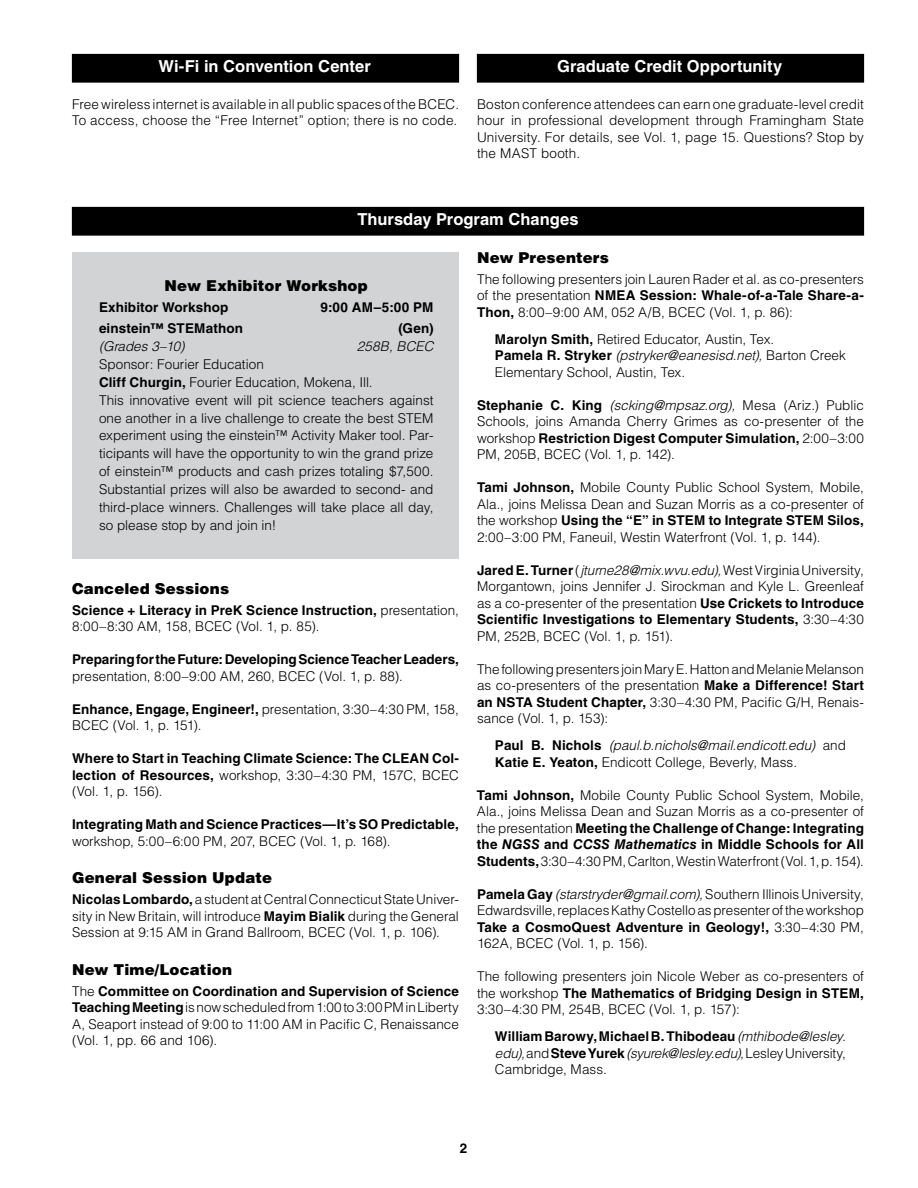
<style>
.page{position:relative;width:918px;height:1188px;background:#fff}
.page>*{position:absolute;margin:0;border:0;box-sizing:border-box;transform-origin:0 0}
.t1{font:700 16.5px "Helvetica LT Std";color:#fff}
.t2{font:900 15px "Helvetica LT Std";letter-spacing:.01em;color:#000}
.t3{font:300 13.5px/16.5px "Helvetica LT Std";color:#000;text-align:justify}
.t4{font:700 13.5px/16.5px "Helvetica LT Std";letter-spacing:.01em;color:#000;text-align:justify}
.t5{font:italic 300 13.5px/16.5px "Helvetica LT Std";color:#000}
.s1{font-weight:700}
.s2{font-weight:300}
.s3{font-style:italic}
.s4{font-weight:700;font-style:normal}
.s5{font-style:normal}
.s6{font-weight:700;font-style:italic}
.s7{font-weight:300;font-style:italic}
</style>
<div class="page">
<div style="left:72px;top:207px;width:792px;height:28px;background:#000"></div>
<div style="left:72px;top:207px;width:792px;height:29px;border:1px solid #000"></div>
<div style="left:72px;top:252px;width:387px;height:307px;background:#d1d3d4"></div>
<div style="left:72px;top:54px;width:387px;height:28px;background:#000"></div>
<div style="left:477px;top:54px;width:387px;height:28px;background:#000"></div>
<p class="t1" style="left:158px;top:56px;width:214px">Wi-Fi in Convention Center</p>
<p class="t3" style="left:72px;top:95px;width:389px">Free wireless internet is available in all public spaces of the BCEC.<br>To access, choose the “Free Internet” option; there is no code.</p>
<p class="t1" style="left:557px;top:56px;width:227px">Graduate Credit Opportunity</p>
<p class="t3" style="left:477px;top:96px;width:389px">Boston conference attendees can earn one graduate-level credit hour in professional development through Framingham State University. For details, see Vol. 1, page 15. Questions? Stop by the MAST booth.</p>
<p class="t1" style="left:357px;top:209px;width:223px">Thursday Program Changes</p>
<p class="t2" style="left:165px;top:275px;width:205px">New Exhibitor Workshop</p>
<p class="t4" style="left:99px;top:298px;width:131px">Exhibitor Workshop</p>
<p class="t4" style="left:320px;top:298px;width:115px">9:00 AM–5:00 PM</p>
<p class="t4" style="left:99px;top:319px;width:146px">einstein™ STEMathon</p>
<p class="t4" style="left:398px;top:319px;width:37px">(Gen)</p>
<p class="t5" style="left:99px;top:338px;width:87px">(Grades 3–10)</p>
<p class="t5" style="left:357px;top:338px;width:78px">258B, BCEC</p>
<p class="t3" style="left:99px;top:355px;width:336px;line-height:18px;text-align:left">Sponsor: Fourier Education<br><span class="s1">Cliff Churgin,</span> Fourier Education, Mokena, Ill.<br>This innovative event will pit science teachers against one another in a live challenge to create the best STEM experiment using the einstein™ Activity Maker tool. Par&shy;ticipants will have the opportunity to win the grand prize of einstein™ products and cash prizes totaling $7,500.<br>Substantial prizes will also be awarded to second- and third-place winners. Challenges will take place all day, so please stop by and join in!</p>
<p class="t2" style="left:72px;top:579px;width:159px">Canceled Sessions</p>
<p class="t3" style="left:72px;top:602px;width:389px"><span class="s1">Science + Literacy in PreK Science Instruction,</span> presentation,<br>8:00–8:30 AM, 158, BCEC (Vol. 1, p. 85).</p>
<p class="t4" style="left:72px;top:651px;width:389px">Preparing for the Future: Developing Science Teacher Leaders,</p>
<p class="t3" style="left:72px;top:668px;width:332px">presentation, 8:00–9:00 AM, 260, BCEC (Vol. 1, p. 88).</p>
<p class="t3" style="left:72px;top:701px;width:389px"><span class="s1">Enhance, Engage, Engineer!,</span> presentation, 3:30–4:30 PM, 158,<br>BCEC (Vol. 1, p. 151).</p>
<p class="t4" style="left:72px;top:750px;width:389px">Where to Start in Teaching Climate Science: The CLEAN Col&shy;lection of Resources, <span class="s2">workshop, 3:30–4:30 PM, 157C, BCEC (Vol. 1, p. 156).</span></p>
<p class="t4" style="left:72px;top:816px;width:388px">Integrating Math and Science Practices—It’s SO Predictable,</p>
<p class="t3" style="left:72px;top:833px;width:320px">workshop, 5:00–6:00 PM, 207, BCEC (Vol. 1, p. 168).</p>
<p class="t2" style="left:72px;top:868px;width:202px">General Session Update</p>
<p class="t3" style="left:72px;top:891px;width:389px"><span class="s1">Nicolas Lombardo,</span> a student at Central Connecticut State Univer&shy;sity in New Britain, will introduce <span class="s1">Mayim Bialik</span> during the General Session at 9:15 AM in Grand Ballroom, BCEC (Vol. 1, p. 106).</p>
<p class="t2" style="left:72px;top:960px;width:162px">New Time/Location</p>
<p class="t3" style="left:72px;top:983px;width:389px">The <span class="s1">Committee on Coordination and Supervision of Science Teaching Meeting</span> is now scheduled from 1:00 to 3:00 PM in Liberty A, Seaport instead of 9:00 to 11:00 AM in Pacific C, Renaissance (Vol. 1, pp. 66 and 106).</p>
<p class="t2" style="left:477px;top:248px;width:133px">New Presenters</p>
<p class="t3" style="left:477px;top:271px;width:389px">The following presenters join Lauren Rader et al. as co-presenters of the presentation <span class="s1">NMEA Session: Whale-of-a-Tale Share-a-Thon,</span> 8:00–9:00 AM, 052 A/B, BCEC (Vol. 1, p. 86):</p>
<p class="t3" style="left:495px;top:331px;width:352px;text-align:left"><span class="s1">Marolyn Smith,</span> Retired Educator, Austin, Tex.<br><span class="s1">Pamela R. Stryker</span> <span class="s3">(pstryker@eanesisd.net),</span> Barton Creek<br>Elementary School, Austin, Tex.</p>
<p class="t3" style="left:477px;top:397px;width:389px"><span class="s1">Stephanie C. King</span> <span class="s3">(scking@mpsaz.org),</span> Mesa (Ariz.) Public Schools, joins Amanda Cherry Grimes as co-presenter of the workshop <span class="s1">Restriction Digest Computer Simulation,</span> 2:00–3:00<br>PM, 205B, BCEC (Vol. 1, p. 142).</p>
<p class="t3" style="left:477px;top:479px;width:389px"><span class="s1">Tami Johnson,</span> Mobile County Public School System, Mobile, Ala., joins Melissa Dean and Suzan Morris as a co-presenter of the workshop <span class="s1">Using the “E” in STEM to Integrate STEM Silos, </span>2:00–3:00 PM, Faneuil, Westin Waterfront (Vol. 1, p. 144).</p>
<p class="t3" style="left:477px;top:562px;width:389px"><span class="s1">Jared E. Turner</span> (<span class="s3">jturne28@mix.wvu.edu),</span> West Virginia University, Morgantown, joins Jennifer J. Sirockman and Kyle L. Greenleaf as a co-presenter of the presentation <span class="s1">Use Crickets to Introduce Scientific Investigations to Elementary Students,</span> 3:30–4:30<br>PM, 252B, BCEC (Vol. 1, p. 151).</p>
<p class="t3" style="left:477px;top:661px;width:389px">The following presenters join Mary E. Hatton and Melanie Melanson as co-presenters of the presentation <span class="s1">Make a Difference! Start an NSTA Student Chapter,</span> 3:30–4:30 PM, Pacific G/H, Renais&shy;sance (Vol. 1, p. 153):</p>
<p class="t5" style="left:495px;top:737px;width:352px"><span class="s4">Paul B. Nichols</span> (paul.b.nichols@mail.endicott.edu) <span class="s5">and<br></span><span class="s4">Katie E. Yeaton,</span> <span class="s5">Endicott College, Beverly, Mass.</span></p>
<p class="t3" style="left:477px;top:787px;width:389px"><span class="s1">Tami Johnson,</span> Mobile County Public School System, Mobile, Ala., joins Melissa Dean and Suzan Morris as a co-presenter of the presentation <span class="s1">Meeting the Challenge of Change: Integrating the</span> <span class="s6">NGSS</span> <span class="s1">and</span> <span class="s6">CCSS Mathematics</span> <span class="s1">in Middle Schools for All Students,</span> 3:30–4:30 PM, Carlton, Westin Waterfront (Vol. 1, p. 154).</p>
<p class="t3" style="left:477px;top:885px;width:389px"><span class="s1">Pamela Gay</span> <span class="s3">(starstryder@gmail.com),</span> Southern Illinois University, Edwardsville, replaces Kathy Costello as presenter of the workshop <span class="s1">Take a CosmoQuest Adventure in Geology!,</span> 3:30–4:30 PM, 162A, BCEC (Vol. 1, p. 156).</p>
<p class="t3" style="left:477px;top:968px;width:389px">The following presenters join Nicole Weber as co-presenters of the workshop <span class="s1">The Mathematics of Bridging Design in STEM, </span>3:30–4:30 PM, 254B, BCEC (Vol. 1, p. 157):</p>
<p class="t4" style="left:495px;top:1028px;width:353px">William Barowy, Michael B. Thibodeau <span class="s7">(mthibode@lesley. edu),</span> <span class="s2">and</span> Steve Yurek<span class="s7">(syurek@lesley.edu),</span> <span class="s2">Lesley University, Cambridge, Mass.</span></p>
<p class="t4" style="left:460px;top:1140px;width:9px">2</p>
</div>
